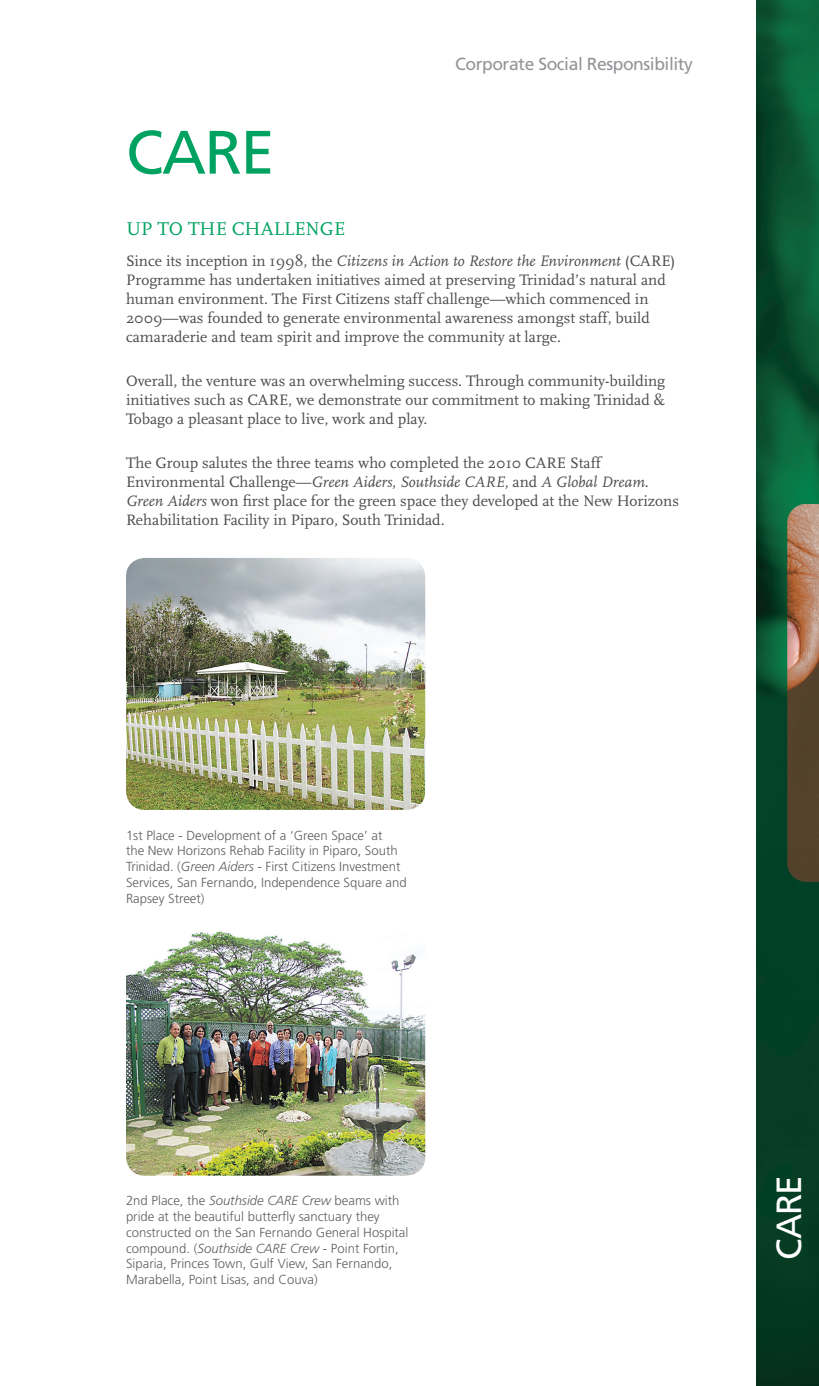
<style>
.page{position:relative;width:819px;height:1386px;background:#fff}
.page>*{position:absolute;margin:0;border:0;box-sizing:border-box;transform-origin:0 0}
.t1{font:61.25px "Frutiger";color:#00a261}
.t2{font:35px "Frutiger";color:#fff}
.CSR_sub{font:19.25px "Scala";color:#00a261}
.t3{font:17.5px "Frutiger";letter-spacing:-.025em;color:#939598}
.CSR_bodycopy{font:15.75px/18.9px "Scala";color:#4b4c4d}
.CSR_caption{font:300 13.12px/15.8px "Frutiger";color:#5f5f62}
.s1{font-style:italic}
</style>
<div class="page">
<img style="left:756px;top:0;width:63px;height:1386px">
<img style="left:126px;top:931px;width:299px;height:245px">
<img style="left:126px;top:558px;width:299px;height:252px">
<p class="t1" style="left:126px;top:116px;width:150px">CARE</p>
<p class="t3" style="left:455px;top:54px;width:239px">Corporate Social Responsibility</p>
<p class="CSR_sub" style="left:126px;top:218px;width:221px">UP TO THE CHALLENGE</p>
<p class="CSR_bodycopy" style="left:126px;top:252px;width:551px">Since its inception in 1998, the <span class="s1">Citizens in Action to Restore the Environment</span> (CARE)<br>Programme has undertaken initiatives aimed at preserving Trinidad’s natural and human environment. The First Citizens staff challenge—which commenced in 2009—was founded to generate environmental awareness amongst staff, build camaraderie and team spirit and improve the community at large.</p>
<p class="CSR_bodycopy" style="left:126px;top:372px;width:541px;text-align:justify">Overall, the venture was an overwhelming success. Through community-building initiatives such as CARE, we demonstrate our commitment to making Trinidad &amp; Tobago a pleasant place to live, work and play.</p>
<p class="CSR_bodycopy" style="left:126px;top:454px;width:554px">The Group salutes the three teams who completed the 2010 CARE Staff Environmental Challenge—<span class="s1">Green Aiders</span>, <span class="s1">Southside CARE</span>, and <span class="s1">A Global Dream</span>.<br><span class="s1">Green Aiders</span> won first place for the green space they developed at the New Horizons Rehabilitation Facility in Piparo, South Trinidad.</p>
<p class="CSR_caption" style="left:126px;top:827px;width:282px">1st Place - Development of a ‘Green Space’ at<br>the New Horizons Rehab Facility in Piparo, South Trinidad. (<span class="s1">Green Aiders</span> - First Citizens Investment Services, San Fernando, Independence Square and Rapsey Street)</p>
<p class="CSR_caption" style="left:126px;top:1193px;width:284px">2nd Place, the <span class="s1">Southside CARE Crew</span> beams with pride at the beautiful butterfly sanctuary they constructed on the San Fernando General Hospital compound. (<span class="s1">Southside CARE Crew</span> - Point Fortin, Siparia, Princes Town, Gulf View, San Fernando, Marabella, Point Lisas, and Couva)</p>
<p class="t2" style="left:768px;top:1260px;width:86px;rotate:-90deg">CARE</p>
</div>
